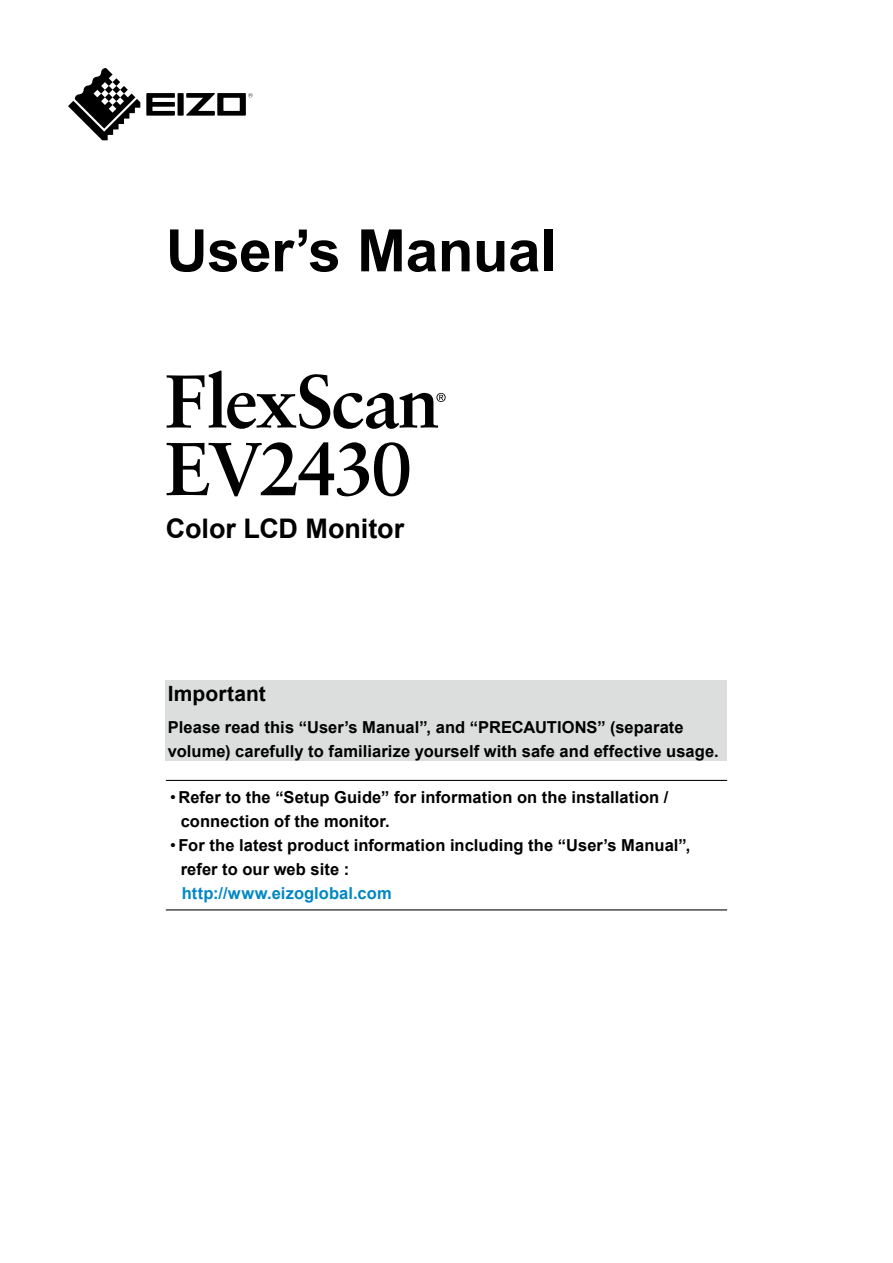
<style>
.page{position:relative;width:893px;height:1263px;background:#fff}
.page>*{position:absolute;margin:0;border:0;box-sizing:border-box;transform-origin:0 0}
.t1{font:700 58.5px "Arial";letter-spacing:-.01em;color:#000}
.t2{font:700 27px "Arial";color:#000}
.t3{font:700 21px "Arial";color:#000}
.t4{font:700 16.5px/24px "Arial";letter-spacing:.005em;color:#000}
.t5{font:700 16.5px "Arial";letter-spacing:.005em;color:#0087c3}
.s1{font-weight:400}
</style>
<div class="page">
<svg style="left:146px;top:93px;width:107px;height:23px"></svg>
<svg style="left:68px;top:68px;width:72px;height:72px"></svg>
<div style="left:166px;top:680px;width:561px;height:81px;background:#dcdddd"></div>
<hr style="left:166px;top:780px;width:561px;height:1px;background:#000">
<hr style="left:166px;top:909px;width:561px;height:1px;background:#000">
<svg style="left:167px;top:370px;width:279px;height:59px"></svg>
<svg style="left:167px;top:442px;width:242px;height:54px"></svg>
<h1 class="t1" style="left:166px;top:212px;width:392px">User’s Manual</h1>
<h2 class="t2" style="left:166px;top:510px;width:240px">Color LCD Monitor</h2>
<p class="t3" style="left:168px;top:679px;width:99px">Important</p>
<p class="t4" style="left:168px;top:715px;width:552px">Please read this “User’s Manual”, and “PRECAUTIONS” (separate volume) carefully to familiarize yourself with safe and effective usage.</p>
<p class="t4" style="left:181px;top:786px;width:489px;text-indent:-11px"><span class="s1">•</span> Refer to the “Setup Guide” for information on the installation / connection of the monitor.</p>
<p class="t4" style="left:181px;top:834px;width:511px;text-indent:-11px"><span class="s1">•</span> For the latest product information including the “User’s Manual”, refer to our web site :</p>
<p class="t5" style="left:182px;top:882px;width:212px">http://www.eizoglobal.com</p>
</div>
